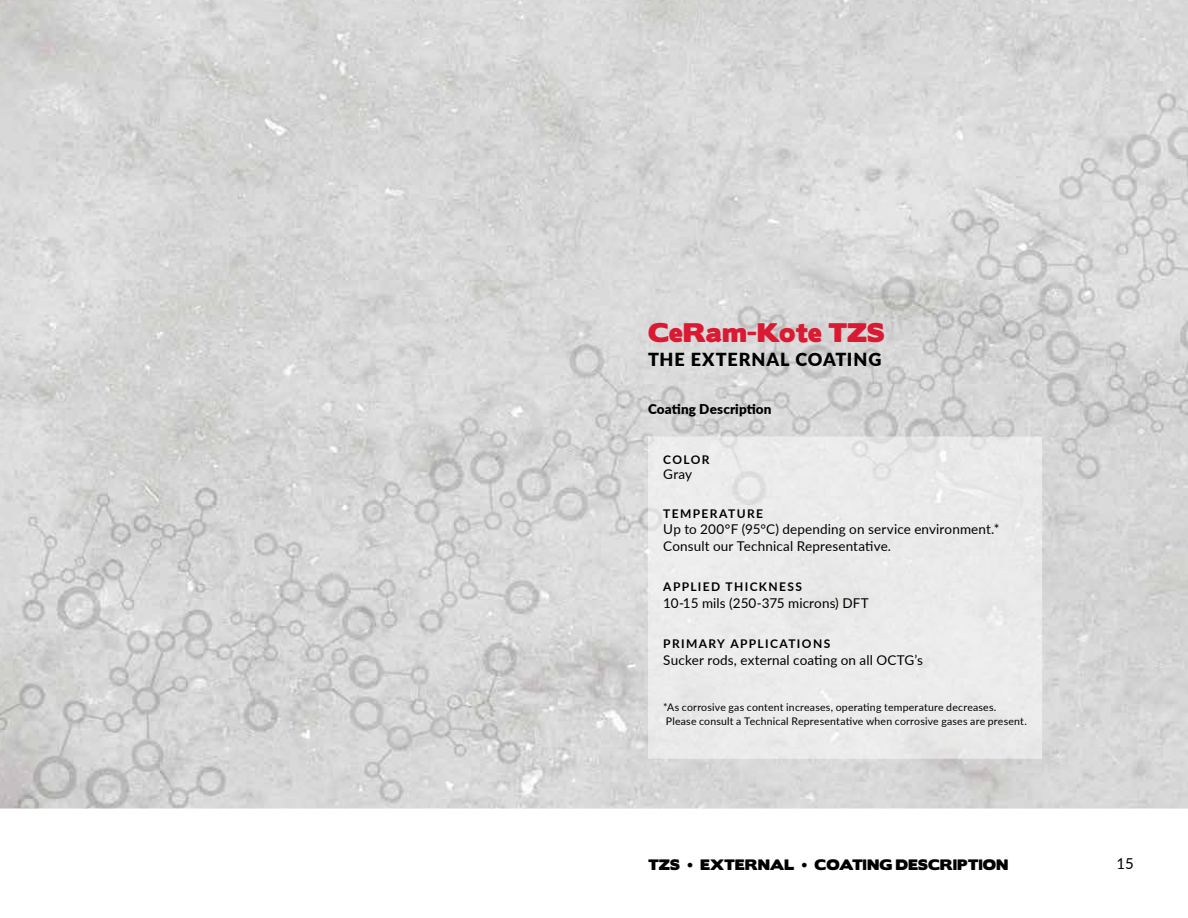
<style>
.page{position:relative;width:1188px;height:918px;background:#fff}
.page>*{position:absolute;margin:0;border:0;box-sizing:border-box;transform-origin:0 0}
.t1{font:24px "Boris Black Bloxx";letter-spacing:-.005em;color:#da1a32}
.t2{font:900 18px "Lato";letter-spacing:.05em;color:#000}
.t3{font:15px "Lato";color:#000}
.t4{font:13.5px/16.5px "Lato";letter-spacing:.01em;color:#000}
.t5{font:13.5px "Boris Black Bloxx";letter-spacing:.015em;color:#000}
.t6{font:900 13.5px "Lato";letter-spacing:.01em;color:#000}
.t7{font:700 12px "Lato";letter-spacing:.115em;color:#000}
.t8{font:10.5px/13.5px "Lato";letter-spacing:.02em;color:#000}
</style>
<div class="page">
<img style="left:0;top:0;width:1188px;height:809px">
<div style="left:648px;top:437px;width:394px;height:322px;background:#ebebeb"></div>
<h1 class="t1" style="left:648px;top:315px;width:238px">CeRam-Kote TZS</h1>
<h2 class="t2" style="left:648px;top:346px;width:235px">THE EXTERNAL COATING</h2>
<p class="t6" style="left:648px;top:399px;width:125px">Coating Description</p>
<p class="t7" style="left:663px;top:451px;width:48px">COLOR</p>
<p class="t4" style="left:663px;top:465px;width:30px">Gray</p>
<p class="t7" style="left:663px;top:505px;width:101px">TEMPERATURE</p>
<p class="t4" style="left:663px;top:521px;width:338px">Up to 200°F (95°C) depending on service environment.*<br>Consult our Technical Representative.</p>
<p class="t7" style="left:663px;top:578px;width:140px">APPLIED THICKNESS</p>
<p class="t4" style="left:663px;top:594px;width:207px">10-15 mils (250-375 microns) DFT</p>
<p class="t7" style="left:663px;top:635px;width:168px">PRIMARY APPLICATIONS</p>
<p class="t4" style="left:663px;top:651px;width:261px">Sucker rods, external coating on all OCTG’s</p>
<p class="t8" style="left:663px;top:700px;width:365px">*As corrosive gas content increases, operating temperature decreases.<br>Please consult a Technical Representative when corrosive gases are present.</p>
<p class="t5" style="left:648px;top:855px;width:362px">TZS • EXTERNAL • COATING DESCRIPTION</p>
<p class="t3" style="left:1117px;top:853px;width:19px">15</p>
</div>
